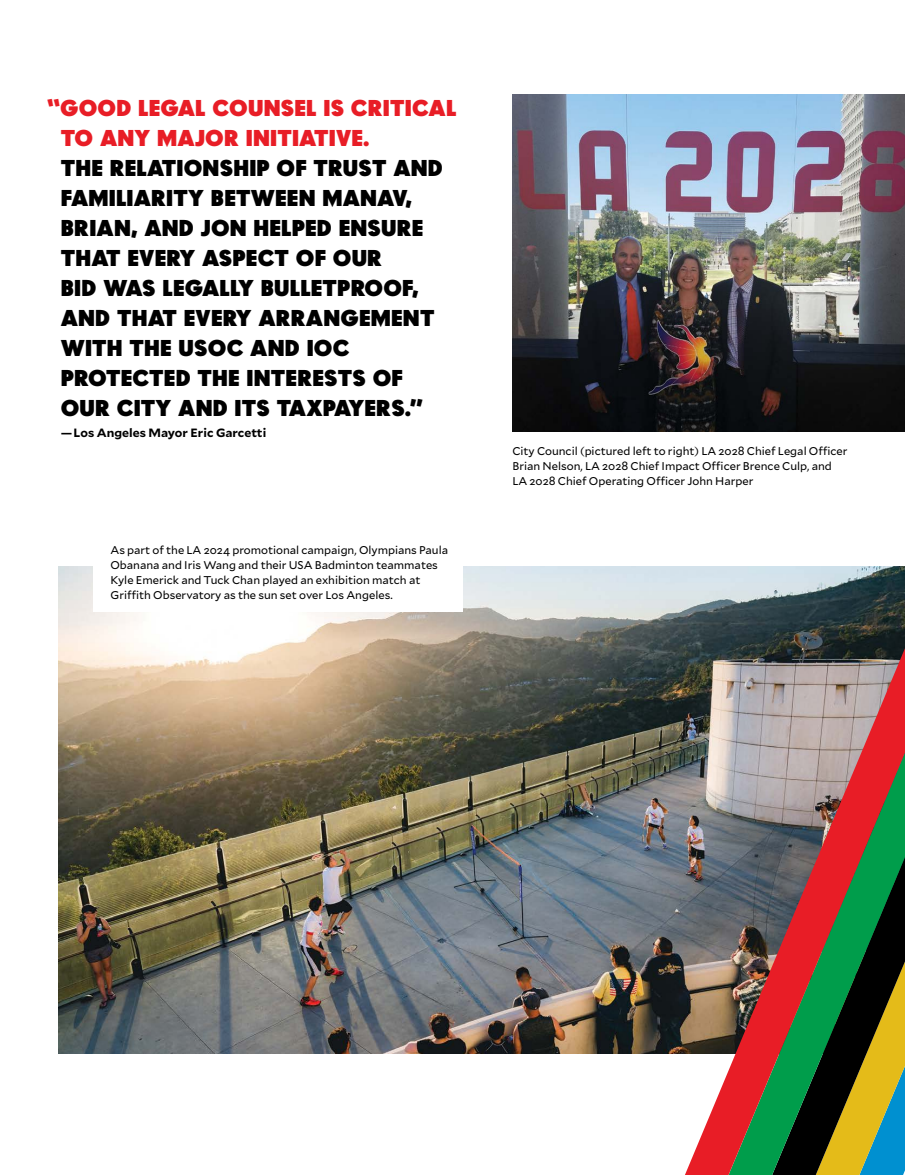
<style>
.page{position:relative;width:905px;height:1175px;background:#fff}
.page>*{position:absolute;margin:0;border:0;box-sizing:border-box;transform-origin:0 0}
.t1{font:25.5px/30px "Budmo Solid";letter-spacing:.01em;color:#000}
.t2{font:25.5px/30px "Budmo Solid";letter-spacing:.01em;color:#e81d26}
.t3{font:700 12px "Mallory";color:#000}
.t4{font:11.25px/15px "Mallory";color:#000}
</style>
<div class="page">
<img style="left:58px;top:567px;width:846px;height:486px">
<img style="left:512px;top:94px;width:392px;height:338px">
<div style="left:93px;top:550px;width:369px;height:61px;background:#fff"></div>
<img style="left:685px;top:648px;width:219px;height:526px">
<h1 class="t2" style="left:61px;top:93px;width:397px;text-indent:-13px">“GOOD LEGAL COUNSEL IS CRITICAL<br>TO ANY MAJOR INITIATIVE.</h1>
<p class="t1" style="left:61px;top:153px;width:383px">THE RELATIONSHIP OF TRUST AND<br>FAMILIARITY BETWEEN MANAV,<br>BRIAN, AND JON HELPED ENSURE<br>THAT EVERY ASPECT OF OUR<br>BID WAS LEGALLY BULLETPROOF,<br>AND THAT EVERY ARRANGEMENT<br>WITH THE USOC AND IOC<br>PROTECTED THE INTERESTS OF<br>OUR CITY AND ITS TAXPAYERS.”</p>
<p class="t3" style="left:61px;top:424px;width:207px">—Los Angeles Mayor Eric Garcetti</p>
<p class="t4" style="left:110px;top:541px;width:339px">As part of the LA 2024 promotional campaign, Olympians Paula Obanana and Iris Wang and their USA Badminton teammates Kyle Emerick and Tuck Chan played an exhibition match at Griffith Observatory as the sun set over Los Angeles.</p>
<p class="t4" style="left:512px;top:443px;width:336px">City Council (pictured left to right) LA 2028 Chief Legal Officer<br>Brian Nelson, LA 2028 Chief Impact Officer Brence Culp, and<br>LA 2028 Chief Operating Officer John Harper</p>
</div>
